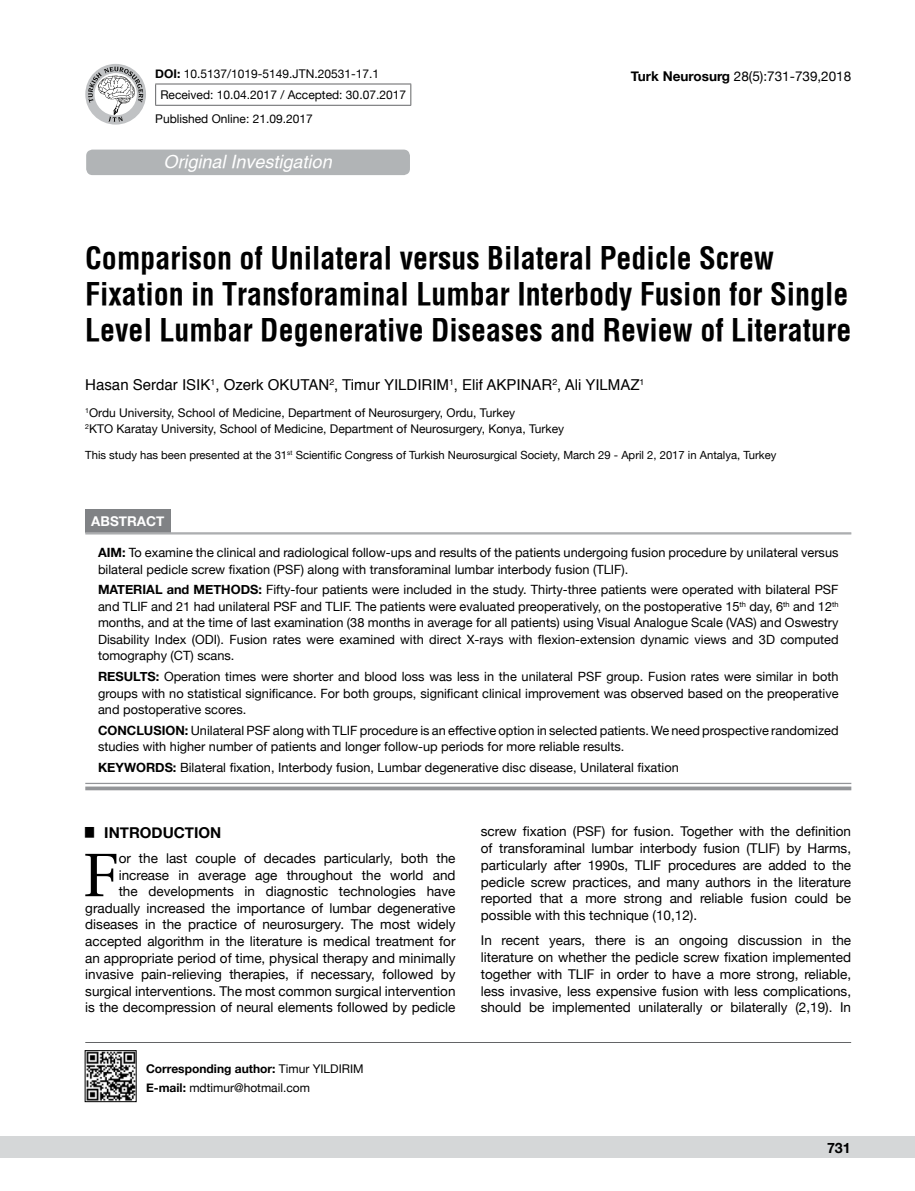
<style>
.page{position:relative;width:915px;height:1191px;background:#fff}
.page>*{position:absolute;margin:0;border:0;box-sizing:border-box;transform-origin:0 0}
.t1{font:61.2px "Utopia";color:#000}
.t2{font:700 30px/36px "Helvetica Condens";color:#000}
.t3{font:italic 500 18px "Helvetica";color:#fff}
.t4{font:15px "Helvetica";color:#000}
.t5{font:700 15px "Helvetica Neue";color:#000}
.t6{font:700 14.25px "Helvetica Neue";color:#000}
.t7{font:13.5px/16.8px "Helvetica Neue";color:#000;text-align:justify}
.t8{font:700 13.5px "Helvetica Neue";color:#fff}
.t9{font:12.75px/16.5px "Helvetica Neue";color:#000}
.t10{font:12px/18.6px "Helvetica Neue";color:#000}
.t11{font:11.25px "Helvetica Neue";color:#000}
.s1{font-weight:700}
</style>
<div class="page">
<div style="left:0;top:1136px;width:914px;height:22px;background:#d5d7d8"></div>
<div style="left:86px;top:150px;width:324px;height:25px;background:#b1b4b6;border-radius:6px"></div>
<hr style="left:85px;top:1042px;width:765px;height:1px;background:#636466">
<hr style="left:155px;top:84px;width:256px;height:1px;background:#636466">
<svg style="left:155px;top:84px;width:1px;height:21px"></svg>
<svg style="left:410px;top:84px;width:1px;height:21px"></svg>
<hr style="left:155px;top:105px;width:256px;height:1px;background:#636466">
<svg style="left:85px;top:64px;width:61px;height:61px"></svg>
<svg style="left:88px;top:67px;width:55px;height:55px"></svg>
<img style="left:87px;top:1052px;width:47px;height:47px">
<div style="left:85px;top:1050px;width:51px;height:51px;border:1px solid #000"></div>
<div style="left:85px;top:509px;width:85px;height:23px;background:#808285"></div>
<hr style="left:85px;top:532px;width:766px;height:1px;background:#939598">
<hr style="left:85px;top:533px;width:766px;height:1px;background:#939598">
<hr style="left:85px;top:783px;width:766px;height:1px;background:#939598">
<svg style="left:85px;top:786px;width:766px;height:4px;background:#a2a3a6"></svg>
<p class="t10" style="left:160px;top:63px;width:247px;line-height:21.9px;text-indent:-5px"><span class="s1">DOI:</span> 10.5137/1019-5149.JTN.20531-17.1<br>Received: 10.04.2017 / Accepted: 30.07.2017</p>
<p class="t10" style="left:155px;top:110px;width:159px">Published Online: 21.09.2017</p>
<h3 class="t3" style="left:163px;top:151px;width:170px">Original Investigation</h3>
<p class="t7" style="left:630px;top:69px;width:222px"><span class="s1">Turk Neurosurg</span> 28(5):731-739,2018</p>
<h2 class="t2" style="left:85px;top:240px;width:767px">Comparison of Unilateral versus Bilateral Pedicle Screw<br>Fixation in Transforaminal Lumbar Interbody Fusion for Single<br>Level Lumbar Degenerative Diseases and Review of Literature</h2>
<p class="t4" style="left:85px;top:373px;width:560px">Hasan Serdar ISIK<sup>1</sup>, Ozerk OKUTAN<sup>2</sup>, Timur YILDIRIM<sup>1</sup>, Elif AKPINAR<sup>2</sup>, Ali YILMAZ<sup>1</sup></p>
<p class="t10" style="left:85px;top:405px;width:480px;line-height:15.8px"><sup>1</sup>Ordu University, School of Medicine, Department of Neurosurgery, Ordu, Turkey<br><sup>2</sup>KTO Karatay University, School of Medicine, Department of Neurosurgery, Konya, Turkey</p>
<p class="t11" style="left:85px;top:447px;width:692px">This study has been presented at the 31<sup>st</sup> Scientific Congress of Turkish Neurosurgical Society, March 29 - April 2, 2017 in Antalya, Turkey</p>
<p class="t8" style="left:91px;top:510px;width:75px">ABSTRACT</p>
<p class="t9" style="left:98px;top:545px;width:741px"><span class="s1">AIM:</span> To examine the clinical and radiological follow-ups and results of the patients undergoing fusion procedure by unilateral versus bilateral pedicle screw fixation (PSF) along with transforaminal lumbar interbody fusion (TLIF).</p>
<p class="t9" style="left:98px;top:582px;width:741px;text-align:justify"><span class="s1">MATERIAL and METHODS:</span> Fifty-four patients were included in the study. Thirty-three patients were operated with bilateral PSF and TLIF and 21 had unilateral PSF and TLIF. The patients were evaluated preoperatively, on the postoperative 15<sup>th</sup> day, 6<sup>th</sup> and 12<sup>th </sup>months, and at the time of last examination (38 months in average for all patients) using Visual Analogue Scale (VAS) and Oswestry Disability Index (ODI). Fusion rates were examined with direct X-rays with flexion-extension dynamic views and 3D computed tomography (CT) scans.</p>
<p class="t9" style="left:98px;top:669px;width:741px;text-align:justify"><span class="s1">RESULTS:</span> Operation times were shorter and blood loss was less in the unilateral PSF group. Fusion rates were similar in both groups with no statistical significance. For both groups, significant clinical improvement was observed based on the preoperative and postoperative scores.</p>
<p class="t9" style="left:98px;top:723px;width:741px"><span class="s1">CONCLUSION:</span> Unilateral PSF along with TLIF procedure is an effective option in selected patients. We need prospective randomized studies with higher number of patients and longer follow-up periods for more reliable results.</p>
<p class="t9" style="left:98px;top:760px;width:582px"><span class="s1">KEYWORDS:</span> Bilateral fixation, Interbody fusion, Lumbar degenerative disc disease, Unilateral fixation</p>
<p class="t5" style="left:85px;top:821px;width:137px"><sup>█</sup> INTRODUCTION</p>
<h1 class="t1" style="left:83px;top:840px;width:37px">F</h1>
<p class="t7" style="left:85px;top:851px;width:371px;text-align:right">or the last couple of decades particularly, both the increase in average age throughout the world and<br>the developments in diagnostic technologies have gradually increased the importance of lumbar degenerative diseases in the practice of neurosurgery. The most widely accepted algorithm in the literature is medical treatment for an appropriate period of time, physical therapy and minimally invasive pain-relieving therapies, if necessary, followed by surgical interventions. The most common surgical intervention is the decompression of neural elements followed by pedicle</p>
<p class="t10" style="left:146px;top:1060px;width:219px"><span class="s1">Corresponding author:</span> Timur YILDIRIM<br><span class="s1">E-mail:</span> mdtimur@hotmail.com</p>
<p class="t7" style="left:480px;top:824px;width:371px">screw fixation (PSF) for fusion. Together with the definition of transforaminal lumbar interbody fusion (TLIF) by Harms, particularly after 1990s, TLIF procedures are added to the pedicle screw practices, and many authors in the literature reported that a more strong and reliable fusion could be possible with this technique (10,12).</p>
<p class="t7" style="left:480px;top:933px;width:371px">In recent years, there is an ongoing discussion in the literature on whether the pedicle screw fixation implemented together with TLIF in order to have a more strong, reliable, less invasive, less expensive fusion with less complications, should be implemented unilaterally or bilaterally (2,19). In</p>
<p class="t6" style="left:826px;top:1137px;width:25px">731</p>
</div>
